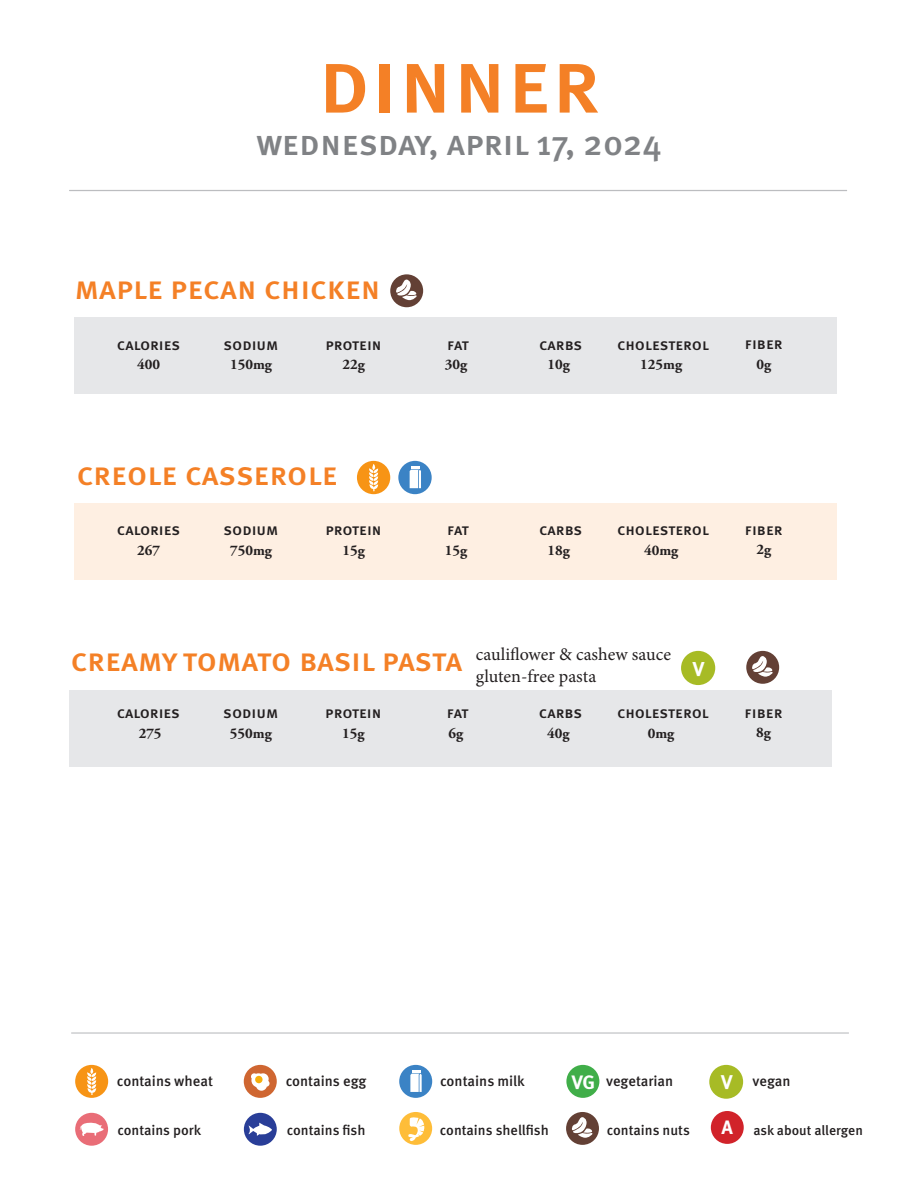
<style>
.page{position:relative;width:918px;height:1188px;background:#fff}
.page>*{position:absolute;margin:0;border:0;box-sizing:border-box;transform-origin:0 0}
.t1{font:500 89.7px "Meta OT";color:#f48026}
.t2{font:500 35.25px "Meta OT";letter-spacing:-.005em;color:#808285}
.t3{font:500 32.4px "Meta OT";letter-spacing:-.01em;color:#f48026}
.t4{font:700 20.1px "Meta OT";color:#fff}
.t5{font:18px "Minion Pro";color:#231f20}
.t6{font:500 15.9px "Meta OT";color:#231f20}
.t7{font:700 14.7px "Adobe Garamond Pro";color:#231f20}
.t8{font:500 14.55px "Meta OT";color:#231f20}
.t9{font:500 14.1px "Meta OT";color:#231f20}
.t10{font:500 13.65px "Meta OT";color:#231f20}
.s1{font-weight:700;font-size:19.35px;color:#fff}
.s2{font-weight:700;font-size:19.95px;color:#fff}
</style>
<div class="page">
<div style="left:75px;top:1065px;width:33px;height:33px;background:#f79415;border-radius:50%"></div>
<svg style="left:87px;top:1068px;width:9px;height:27px"></svg>
<div style="left:244px;top:1065px;width:33px;height:33px;background:#cf6631;border-radius:50%"></div>
<svg style="left:251px;top:1073px;width:19px;height:18px"></svg>
<div style="left:255px;top:1076px;width:8px;height:7px;background:#f7ae0a;border-radius:50%"></div>
<div style="left:399px;top:1065px;width:33px;height:33px;background:#3b83c5;border-radius:50%"></div>
<svg style="left:410px;top:1071px;width:12px;height:21px"></svg>
<div style="left:566px;top:1065px;width:33px;height:33px;background:#40ae49;border-radius:50%"></div>
<div style="left:709px;top:1065px;width:34px;height:34px;background:#a7bb25;border-radius:50%"></div>
<div style="left:399px;top:1112px;width:33px;height:33px;background:#febd39;border-radius:50%"></div>
<div style="left:566px;top:1112px;width:33px;height:33px;background:#634035;border-radius:50%"></div>
<div style="left:711px;top:1111px;width:33px;height:33px;background:#d1232a;border-radius:50%"></div>
<div style="left:75px;top:1113px;width:33px;height:33px;background:#e96d77;border-radius:50%"></div>
<svg style="left:80px;top:1122px;width:24px;height:14px"></svg>
<div style="left:244px;top:1113px;width:33px;height:33px;background:#293e98;border-radius:50%"></div>
<svg style="left:248px;top:1123px;width:24px;height:13px"></svg>
<svg style="left:408px;top:1117px;width:17px;height:24px"></svg>
<svg style="left:572px;top:1117px;width:21px;height:21px"></svg>
<div style="left:74px;top:317px;width:763px;height:76px;background:#e6e7e9"></div>
<div style="left:74px;top:503px;width:763px;height:76px;background:#feefe2"></div>
<hr style="left:71px;top:1032px;width:778px;height:2px;background:#bcbdc0">
<hr style="left:69px;top:190px;width:778px;height:1px;background:#bcbdc0">
<div style="left:390px;top:274px;width:33px;height:33px;background:#634035;border-radius:50%"></div>
<svg style="left:396px;top:278px;width:21px;height:23px"></svg>
<div style="left:357px;top:461px;width:33px;height:33px;background:#f79415;border-radius:50%"></div>
<svg style="left:369px;top:464px;width:9px;height:27px"></svg>
<div style="left:398px;top:461px;width:34px;height:33px;background:#3b83c5;border-radius:50%"></div>
<svg style="left:410px;top:467px;width:11px;height:21px"></svg>
<div style="left:69px;top:690px;width:763px;height:76px;background:#e6e7e9"></div>
<div style="left:681px;top:651px;width:34px;height:34px;background:#a7bb25;border-radius:50%"></div>
<div style="left:746px;top:651px;width:33px;height:33px;background:#634035;border-radius:50%"></div>
<svg style="left:752px;top:656px;width:21px;height:21px"></svg>
<p class="t1" style="left:318px;top:30px;width:284px">dinner</p>
<p class="t2" style="left:256px;top:122px;width:407px">wednesday, april 17, 2024</p>
<p class="t3" style="left:74px;top:269px;width:308px">maple pecan chicken</p>
<p class="t6" style="left:117px;top:335px;width:65px">calories</p>
<p class="t6" style="left:224px;top:335px;width:56px">sodium</p>
<p class="t6" style="left:326px;top:335px;width:58px">protein</p>
<p class="t6" style="left:447px;top:335px;width:23px">fat</p>
<p class="t6" style="left:539px;top:335px;width:45px">carbs</p>
<p class="t6" style="left:617px;top:335px;width:93px">cholesterol</p>
<p class="t6" style="left:745px;top:335px;width:39px">fiber</p>
<p class="t7" style="left:137px;top:356px;width:24px">400</p>
<p class="t7" style="left:230px;top:356px;width:43px">150mg</p>
<p class="t7" style="left:342px;top:356px;width:24px">22g</p>
<p class="t7" style="left:445px;top:356px;width:24px">30g</p>
<p class="t7" style="left:547px;top:356px;width:24px">10g</p>
<p class="t7" style="left:640px;top:356px;width:43px">125mg</p>
<p class="t7" style="left:756px;top:355px;width:16px">0g</p>
<p class="t3" style="left:76px;top:455px;width:263px">creole casserole</p>
<p class="t6" style="left:117px;top:521px;width:65px">calories</p>
<p class="t6" style="left:224px;top:521px;width:56px">sodium</p>
<p class="t6" style="left:326px;top:521px;width:58px">protein</p>
<p class="t6" style="left:447px;top:521px;width:23px">fat</p>
<p class="t6" style="left:539px;top:521px;width:45px">carbs</p>
<p class="t6" style="left:617px;top:521px;width:93px">cholesterol</p>
<p class="t6" style="left:745px;top:520px;width:39px">fiber</p>
<p class="t7" style="left:137px;top:541px;width:24px">267</p>
<p class="t7" style="left:230px;top:542px;width:43px">750mg</p>
<p class="t7" style="left:342px;top:542px;width:24px">15g</p>
<p class="t7" style="left:445px;top:542px;width:24px">15g</p>
<p class="t7" style="left:547px;top:542px;width:24px">18g</p>
<p class="t7" style="left:644px;top:542px;width:36px">40mg</p>
<p class="t7" style="left:756px;top:541px;width:16px">2g</p>
<p class="t3" style="left:70px;top:641px;width:393px">creamy tomato basil pasta</p>
<p class="t5" style="left:476px;top:642px;width:197px">cauliflower &amp; cashew sauce</p>
<p class="t5" style="left:476px;top:664px;width:122px">gluten-free pasta</p>
<p class="t4" style="left:693px;top:657px;width:13px">V</p>
<p class="t6" style="left:117px;top:704px;width:65px">calories</p>
<p class="t6" style="left:223px;top:704px;width:56px">sodium</p>
<p class="t6" style="left:325px;top:704px;width:58px">protein</p>
<p class="t6" style="left:447px;top:704px;width:23px">fat</p>
<p class="t6" style="left:539px;top:704px;width:45px">carbs</p>
<p class="t6" style="left:617px;top:704px;width:93px">cholesterol</p>
<p class="t6" style="left:745px;top:703px;width:39px">fiber</p>
<p class="t7" style="left:139px;top:724px;width:24px">275</p>
<p class="t7" style="left:230px;top:724px;width:43px">550mg</p>
<p class="t7" style="left:342px;top:724px;width:24px">15g</p>
<p class="t7" style="left:449px;top:724px;width:16px">6g</p>
<p class="t7" style="left:547px;top:724px;width:24px">40g</p>
<p class="t7" style="left:648px;top:724px;width:28px">0mg</p>
<p class="t7" style="left:756px;top:724px;width:16px">8g</p>
<p class="t8" style="left:117px;top:1073px;width:98px">contains wheat</p>
<p class="t8" style="left:286px;top:1073px;width:82px">contains egg</p>
<p class="t8" style="left:440px;top:1073px;width:86px">contains milk</p>
<p class="t8" style="left:572px;top:1073px;width:103px"><span class="s1">VG</span> vegetarian</p>
<p class="t8" style="left:721px;top:1073px;width:71px"><span class="s2">V</span> vegan</p>
<p class="t9" style="left:117px;top:1122px;width:85px">contains pork</p>
<p class="t9" style="left:287px;top:1122px;width:80px">contains fish</p>
<p class="t9" style="left:440px;top:1122px;width:110px">contains shellfish</p>
<p class="t9" style="left:607px;top:1122px;width:85px">contains nuts</p>
<p class="t10" style="left:722px;top:1122px;width:143px"><span class="s1">A</span> ask about allergen</p>
</div>
